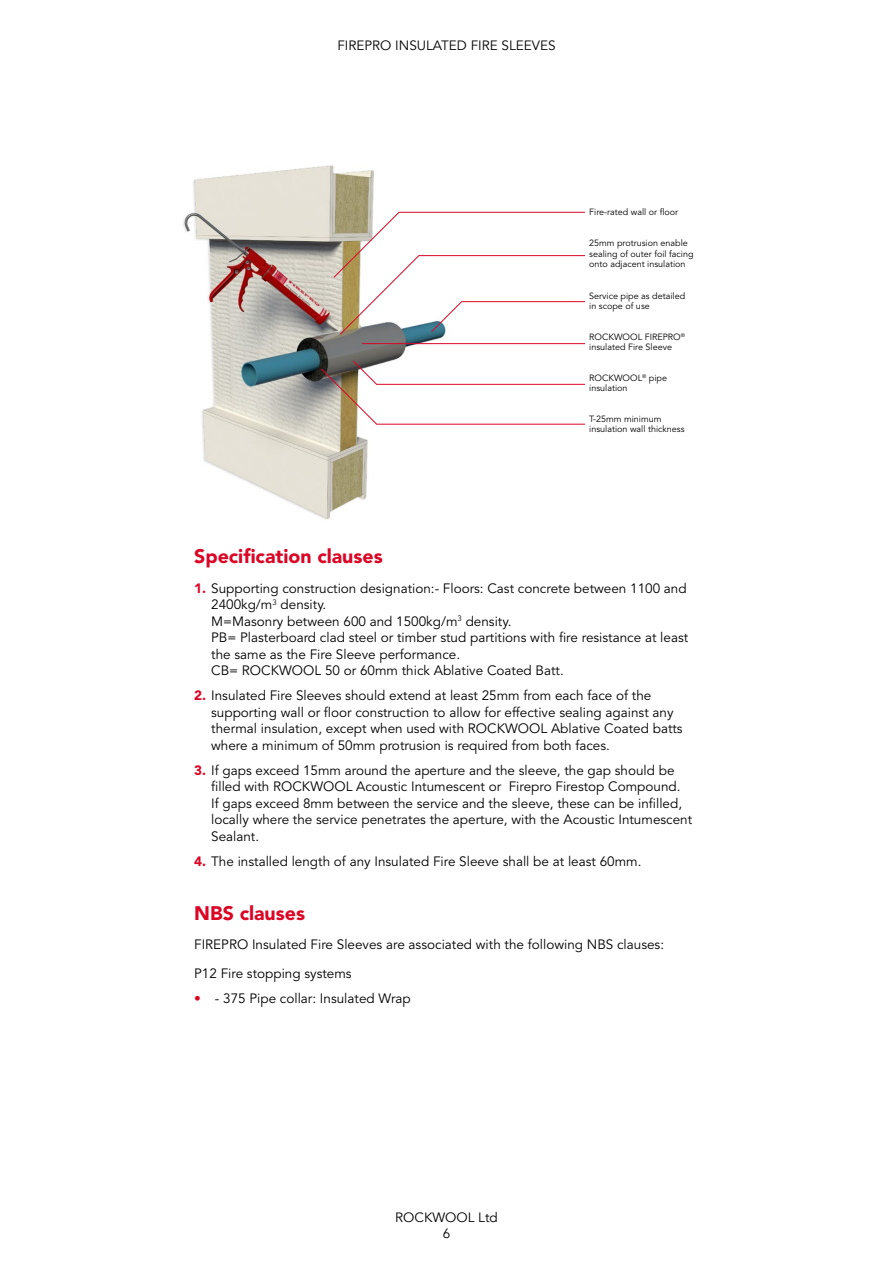
<style>
.page{position:relative;width:893px;height:1263px;background:#fff}
.page>*{position:absolute;margin:0;border:0;box-sizing:border-box;transform-origin:0 0}
.t1{font:900 19.5px "Avenir LT Std";color:#db0626}
.t2{font:13.5px/16.5px "Avenir LT Std";color:#000}
.t3{font:13.5px/16.2px "Avenir";color:#000;text-align:center}
.t4{font:9px/10.5px "Avenir LT Std";color:#000}
.s1{font-weight:900;color:#db0626}
</style>
<div class="page">
<img style="left:183px;top:165px;width:370px;height:355px">
<hr style="left:362px;top:343px;width:306px;height:1px;background:#db0626">
<svg style="left:333px;top:212px;width:252px;height:123px"></svg>
<svg style="left:320px;top:360px;width:265px;height:65px"></svg>
<div style="left:585px;top:329px;width:113px;height:27px;background:#fff"></div>
<p class="t3" style="left:337px;top:37px;width:220px">FIREPRO INSULATED FIRE SLEEVES</p>
<p class="t4" style="left:589px;top:207px;width:90px">Fire-rated wall or floor</p>
<p class="t4" style="left:589px;top:238px;width:106px">25mm protrusion enable sealing of outer foil facing onto adjacent insulation</p>
<p class="t4" style="left:589px;top:291px;width:97px">Service pipe as detailed in scope of use</p>
<p class="t4" style="left:589px;top:332px;width:97px">ROCKWOOL FIREPRO<sup>® </sup>insulated Fire Sleeve</p>
<p class="t4" style="left:589px;top:373px;width:79px">ROCKWOOL<sup>®</sup> pipe insulation</p>
<p class="t4" style="left:589px;top:414px;width:97px">T-25mm minimum insulation wall thickness</p>
<h1 class="t1" style="left:194px;top:545px;width:190px">Specification clauses</h1>
<p class="t2" style="left:211px;top:580px;width:479px;text-indent:-17px"><span class="s1">1.</span> Supporting construction designation:- Floors: Cast concrete between 1100 and 2400kg/m<sup>3</sup> density.<br>M=Masonry between 600 and 1500kg/m<sup>3</sup> density.<br>PB= Plasterboard clad steel or timber stud partitions with fire resistance at least the same as the Fire Sleeve performance.<br>CB= ROCKWOOL 50 or 60mm thick Ablative Coated Batt.</p>
<p class="t2" style="left:211px;top:687px;width:473px;text-indent:-17px"><span class="s1">2.</span> Insulated Fire Sleeves should extend at least 25mm from each face of the supporting wall or floor construction to allow for effective sealing against any thermal insulation, except when used with ROCKWOOL Ablative Coated batts where a minimum of 50mm protrusion is required from both faces.</p>
<p class="t2" style="left:211px;top:762px;width:483px;text-indent:-17px"><span class="s1">3.</span> If gaps exceed 15mm around the aperture and the sleeve, the gap should be filled with ROCKWOOL Acoustic Intumescent or Firepro Firestop Compound.<br>If gaps exceed 8mm between the service and the sleeve, these can be infilled, locally where the service penetrates the aperture, with the Acoustic Intumescent Sealant.</p>
<p class="t2" style="left:194px;top:853px;width:449px"><span class="s1">4.</span> The installed length of any Insulated Fire Sleeve shall be at least 60mm.</p>
<h1 class="t1" style="left:194px;top:901px;width:112px">NBS clauses</h1>
<p class="t2" style="left:194px;top:930px;width:471px;line-height:29.2px">FIREPRO Insulated Fire Sleeves are associated with the following NBS clauses:<br>P12 Fire stopping systems</p>
<p class="t2" style="left:194px;top:991px;width:218px"><span class="s1">•</span> - 375 Pipe collar: Insulated Wrap</p>
<p class="t3" style="left:395px;top:1209px;width:104px">ROCKWOOL Ltd<br>6</p>
</div>
